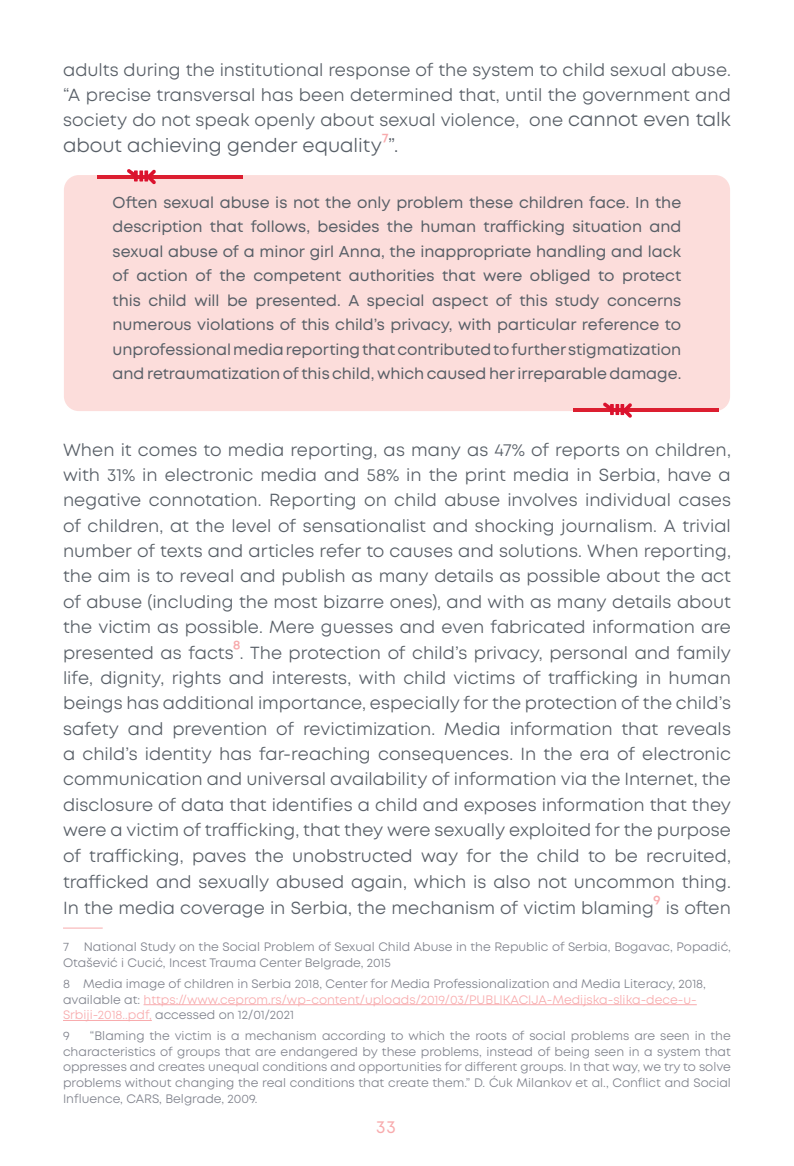
<style>
.page{position:relative;width:794px;height:1166px;background:#fff}
.page>*{position:absolute;margin:0;border:0;box-sizing:border-box;transform-origin:0 0}
.t1{font:19.25px "Mont";letter-spacing:-.005em;color:#585f67}
.t2{font:17.5px/25.6px "Mont";color:#585f67;text-align:justify}
.t3{font:17.5px "Mont";color:#f8abad}
.t4{font:15.75px/24.5px "Mont";letter-spacing:-.005em;color:#585f67;text-align:justify}
.t5{font:12.25px/15.8px "Mont";color:#7f828c}
.s1{font-size:19.25px}
.s2{font-size:22.75px;color:#f8abad}
.s3{color:#f8abad}
</style>
<div class="page">
<div style="left:64px;top:175px;width:666px;height:236px;background:#fcdddb;border-radius:15px"></div>
<hr style="left:97px;top:175px;width:146px;height:4px;background:#dc1e30">
<hr style="left:573px;top:408px;width:146px;height:4px;background:#dc1e30">
<svg style="left:144px;top:170px;width:4px;height:11px"></svg>
<svg style="left:139px;top:170px;width:4px;height:11px"></svg>
<svg style="left:134px;top:170px;width:4px;height:11px"></svg>
<svg style="left:146px;top:170px;width:10px;height:14px"></svg>
<svg style="left:127px;top:169px;width:10px;height:9px"></svg>
<svg style="left:620px;top:404px;width:4px;height:11px"></svg>
<svg style="left:615px;top:404px;width:4px;height:11px"></svg>
<svg style="left:610px;top:404px;width:4px;height:11px"></svg>
<svg style="left:622px;top:403px;width:10px;height:15px"></svg>
<svg style="left:603px;top:402px;width:10px;height:9px"></svg>
<hr style="left:63px;top:927px;width:40px;height:1px;background:#f8abad">
<hr style="left:144px;top:1004px;width:553px;height:1px;background:#f8abad">
<hr style="left:63px;top:1020px;width:89px;height:1px;background:#f8abad">
<p class="t2" style="left:63px;top:57px;width:669px">adults during the institutional response of the system to child sexual abuse. “A precise transversal has been determined that, until the government and society do not speak openly about sexual violence, one <span class="s1">cannot even talk</span></p>
<p class="t1" style="left:63px;top:133px;width:337px">about achieving gender equality<span class="s2">7</span>”.</p>
<p class="t4" style="left:113px;top:190px;width:570px">Often sexual abuse is not the only problem these children face. In the description that follows, besides the human trafficking situation and sexual abuse of a minor girl Anna, the inappropriate handling and lack of action of the competent authorities that were obliged to protect this child will be presented. A special aspect of this study concerns numerous violations of this child’s privacy, with particular reference to unprofessional media reporting that contributed to further stigmatization and retraumatization of this child, which caused her irreparable damage.</p>
<p class="t2" style="left:63px;top:437px;width:669px">When it comes to media reporting, as many as 47% of reports on children, with 31% in electronic media and 58% in the print media in Serbia, have a negative connotation. Reporting on child abuse involves individual cases of children, at the level of sensationalist and shocking journalism. A trivial number of texts and articles refer to causes and solutions. When reporting, the aim is to reveal and publish as many details as possible about the act of abuse (including the most bizarre ones), and with as many details about the victim as possible. Mere guesses and even fabricated information are presented as facts<span class="s2">8</span>. The protection of child’s privacy, personal and family life, dignity, rights and interests, with child victims of trafficking in human beings has additional importance, especially for the protection of the child’s safety and prevention of revictimization. Media information that reveals a child’s identity has far-reaching consequences. In the era of electronic communication and universal availability of information via the Internet, the disclosure of data that identifies a child and exposes information that they were a victim of trafficking, that they were sexually exploited for the purpose of trafficking, paves the unobstructed way for the child to be recruited, trafficked and sexually abused again, which is also not uncommon thing.<br>In the media coverage in Serbia, the mechanism of victim blaming<span class="s2">9</span> is often</p>
<p class="t5" style="left:63px;top:939px;width:669px">7 National Study on the Social Problem of Sexual Child Abuse in the Republic of Serbia, Bogavac, Popadić,<br>Otašević i Cucić, Incest Trauma Center Belgrade, 2015</p>
<p class="t5" style="left:63px;top:975px;width:644px">8 Media image of children in Serbia 2018, Center for Media Professionalization and Media Literacy, 2018, available at: <span class="s3">https://www.ceprom.rs/wp-content/uploads/2019/03/PUBLIKACIJA-Medijska-slika-dece-u-<br>Srbiji-2018..pdf,</span> accessed on 12/01/2021</p>
<p class="t5" style="left:63px;top:1028px;width:8px">9</p>
<p class="t5" style="left:63px;top:1028px;width:669px;text-align:justify;text-indent:27px">“Blaming the victim is a mechanism according to which the roots of social problems are seen in the characteristics of groups that are endangered by these problems, instead of being seen in a system that oppresses and creates unequal conditions and opportunities for different groups. In that way, we try to solve problems without changing the real conditions that create them.” D. Ćuk Milankov et al., Conflict and Social Influence, CARS, Belgrade, 2009.</p>
<p class="t3" style="left:376px;top:1115px;width:21px">33</p>
</div>
